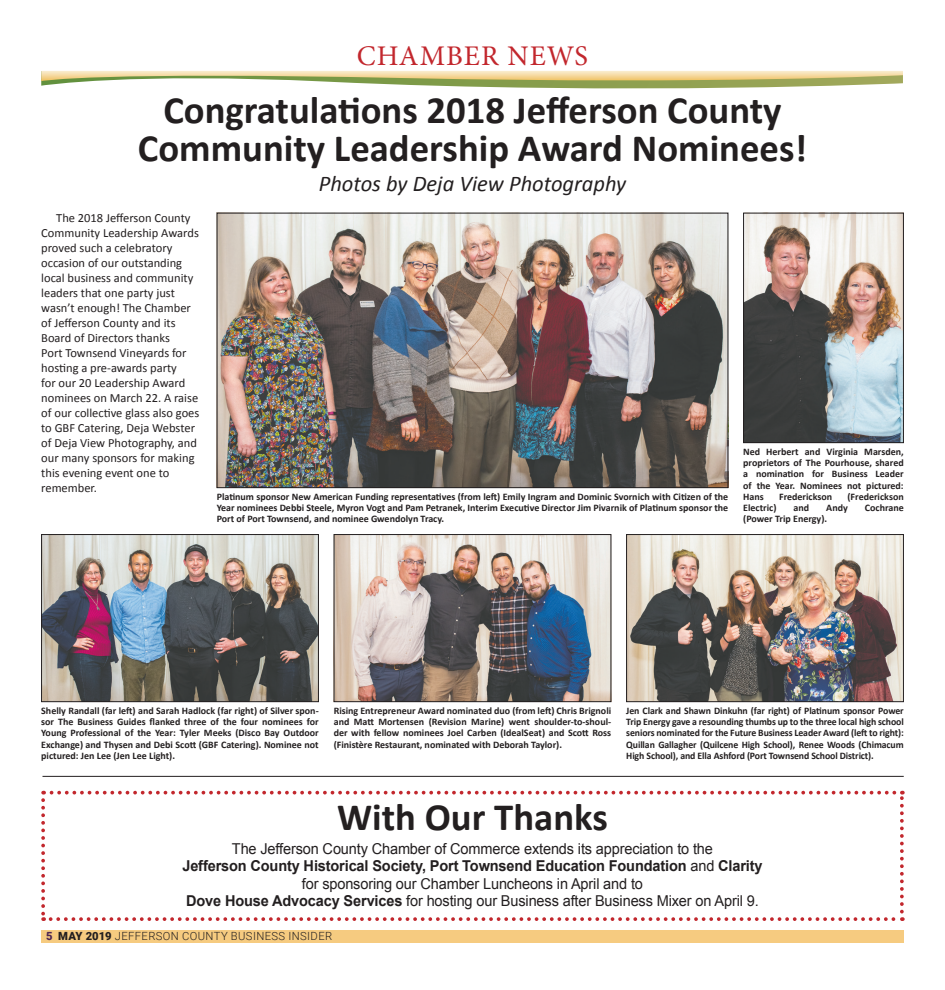
<style>
.page{position:relative;width:945px;height:990px;background:#fff}
.page>*{position:absolute;margin:0;border:0;box-sizing:border-box;transform-origin:0 0}
.t1{font:700 38.75px/37.5px "Calibri";color:#231f20;text-align:center}
.t2{font:28.5px "Minion Pro";letter-spacing:.04em;color:#c2272d}
.t3{font:italic 22.5px "Calibri";color:#231f20}
.t4{font:15px/17.5px "Arial";letter-spacing:-.01em;color:#231f20;text-align:center}
.t5{font:12.5px/15px "Calibri";color:#231f20}
.t6{font:300 11.25px "Roboto";letter-spacing:.035em;color:#231f20}
.t7{font:700 10px/11.2px "Calibri";color:#231f20;text-align:justify}
.s1{font-weight:700}
.s2{font-weight:900;color:#4e2754}
.s3{font-weight:900}
</style>
<div class="page">
<div style="left:41px;top:930px;width:863px;height:12px;background:#f6cb80"></div>
<hr style="left:43px;top:776px;width:861px;height:1px;background:#231f20">
<svg style="left:41px;top:71px;width:862px;height:18px"></svg>
<svg style="left:41px;top:791px;width:863px;height:130px"></svg>
<img style="left:219px;top:215px;width:507px;height:271px">
<div style="left:217px;top:213px;width:511px;height:275px;border:1px solid #231f20"></div>
<img style="left:745px;top:215px;width:157px;height:226px">
<div style="left:743px;top:213px;width:161px;height:230px;border:1px solid #231f20"></div>
<img style="left:43px;top:536px;width:274px;height:164px">
<div style="left:41px;top:534px;width:278px;height:168px;border:1px solid #231f20"></div>
<img style="left:336px;top:536px;width:273px;height:164px">
<div style="left:334px;top:534px;width:277px;height:168px;border:1px solid #231f20"></div>
<img style="left:628px;top:536px;width:274px;height:164px">
<div style="left:626px;top:534px;width:278px;height:168px;border:1px solid #231f20"></div>
<h2 class="t2" style="left:357px;top:36px;width:233px">CHAMBER NEWS</h2>
<h1 class="t1" style="left:138px;top:90px;width:671px">Congratulations 2018 Jefferson County<br>Community Leadership Award Nominees!</h1>
<h3 class="t3" style="left:319px;top:170px;width:309px">Photos by Deja View Photography</h3>
<p class="t5" style="left:41px;top:210px;width:160px;text-indent:15px">The 2018 Jefferson County<br>Community Leadership Awards proved such a celebratory occasion of our outstanding local business and community leaders that one party just wasn’t enough! The Chamber of Jefferson County and its<br>Board of Directors thanks<br>Port Townsend Vineyards for hosting a pre-awards party<br>for our 20 Leadership Award nominees on March 22. A raise of our collective glass also goes to GBF Catering, Deja Webster of Deja View Photography, and our many sponsors for making this evening event one to remember.</p>
<p class="t7" style="left:743px;top:446px;width:162px">Ned Herbert and Virginia Marsden, proprietors of The Pourhouse, shared a nomination for Business Leader of the Year. Nominees not pictured:<br>Hans</p>
<p class="t7" style="left:217px;top:491px;width:513px">Platinum sponsor New American Funding representatives (from left) Emily Ingram and Dominic Svornich with Citizen of the Year nominees Debbi Steele, Myron Vogt and Pam Petranek, Interim Executive Director Jim Pivarnik of Platinum sponsor the Port of Port Townsend, and nominee Gwendolyn Tracy.</p>
<p class="t7" style="left:779px;top:491px;width:55px">Frederickson</p>
<p class="t7" style="left:848px;top:491px;width:58px">(Frederickson</p>
<p class="t7" style="left:743px;top:502px;width:35px">Electric)</p>
<p class="t7" style="left:794px;top:502px;width:17px">and</p>
<p class="t7" style="left:826px;top:502px;width:23px">Andy</p>
<p class="t7" style="left:865px;top:502px;width:40px">Cochrane</p>
<p class="t7" style="left:743px;top:513px;width:85px">(Power Trip Energy).</p>
<p class="t7" style="left:41px;top:705px;width:279px">Shelly Randall (far left) and Sarah Hadlock (far right) of Silver spon&shy;sor The Business Guides flanked three of the four nominees for Young Professional of the Year: Tyler Meeks (Disco Bay Outdoor Exchange) and Thysen and Debi Scott (GBF Catering). Nominee not pictured: Jen Lee (Jen Lee Light).</p>
<p class="t7" style="left:334px;top:705px;width:279px">Rising Entrepreneur Award nominated duo (from left) Chris Brignoli and Matt Mortensen (Revision Marine) went shoulder-to-shoul&shy;der with fellow nominees Joel Carben (IdealSeat) and Scott Ross (Finistère Restaurant, nominated with Deborah Taylor).</p>
<p class="t7" style="left:626px;top:705px;width:279px">Jen Clark and Shawn Dinkuhn (far right) of Platinum sponsor Power Trip Energy gave a resounding thumbs up to the three local high school seniors nominated for the Future Business Leader Award (left to right):<br>Quillan Gallagher (Quilcene High School), Renee Woods (Chimacum High School), and Ella Ashford (Port Townsend School District).</p>
<h1 class="t1" style="left:337px;top:797px;width:272px">With Our Thanks</h1>
<p class="t4" style="left:182px;top:840px;width:582px">The Jefferson County Chamber of Commerce extends its appreciation to the<br><span class="s1">Jefferson County Historical Society, Port Townsend Education Foundation</span> and <span class="s1">Clarity </span>for sponsoring our Chamber Luncheons in April and to<br><span class="s1">Dove House Advocacy Services</span> for hosting our Business after Business Mixer on April 9.</p>
<p class="t6" style="left:46px;top:928px;width:288px"><span class="s2">5</span> <span class="s3">MAY 2019</span> JEFFERSON COUNTY BUSINESS I NSIDER</p>
</div>
